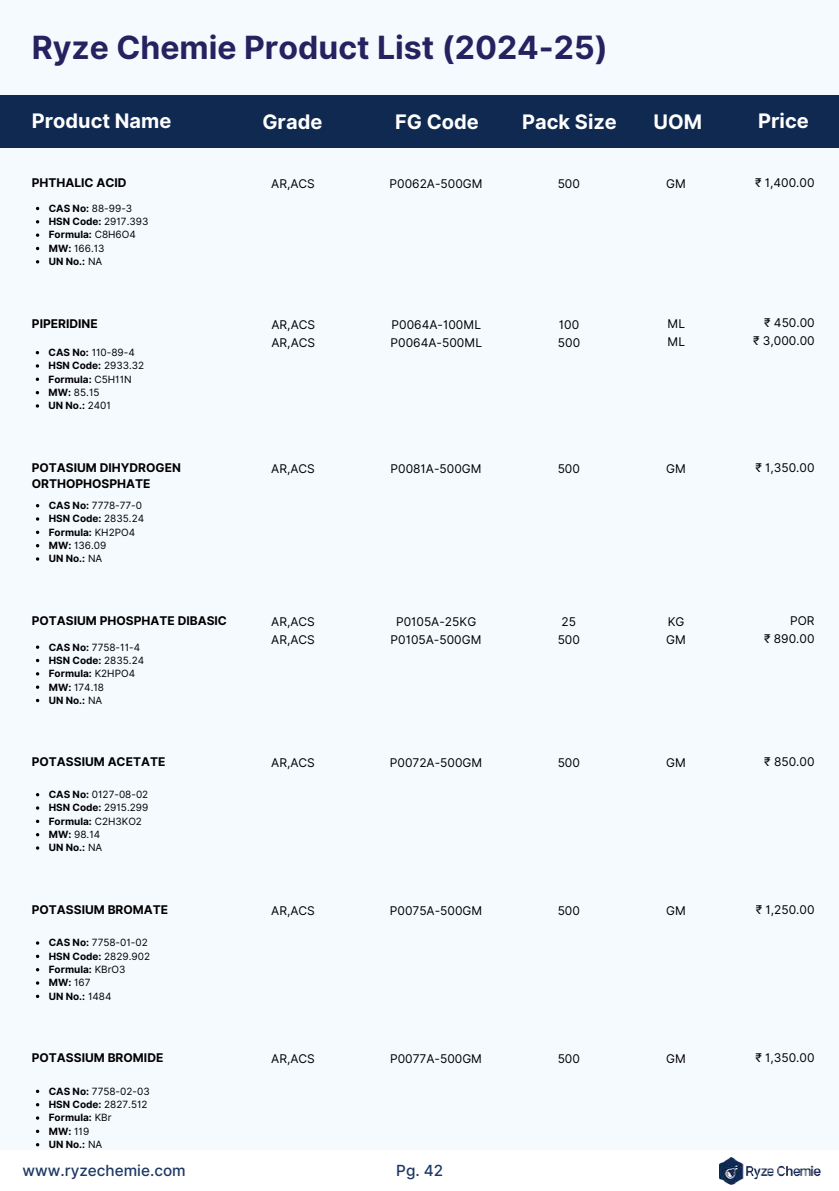
<style>
.page{position:relative;width:839px;height:1191px;background:#fff}
.page>*{position:absolute;margin:0;border:0;box-sizing:border-box;transform-origin:0 0}
.t1{font:700 32px "Inter";color:#262260}
.t2{font:700 20px "Inter";color:#fff}
.t3{font:500 15.4px "Inter";color:#1d3864}
.t4{font:12px/18px "Inter";color:#000}
.t5{font:700 12px/16px "Inter";color:#000}
.t6{font:700 10px/13.4px "Inter";color:#000}
.t7{font:10px/13.4px "Inter";color:#000}
.s1{font-weight:400}
.s2{font-weight:700}
</style>
<div class="page">
<div style="left:0;top:0;width:838px;height:1191px;background:#f5faff"></div>
<div style="left:0;top:1150px;width:838px;height:41px;background:#fff"></div>
<img style="left:719px;top:1157px;width:102px;height:27px">
<div style="left:0;top:95px;width:838px;height:53px;background:#102951"></div>
<svg style="left:36px;top:364px;width:3px;height:4px"></svg>
<svg style="left:36px;top:404px;width:3px;height:4px"></svg>
<svg style="left:36px;top:517px;width:3px;height:4px"></svg>
<svg style="left:36px;top:557px;width:3px;height:4px"></svg>
<svg style="left:36px;top:233px;width:3px;height:4px"></svg>
<svg style="left:36px;top:672px;width:3px;height:4px"></svg>
<svg style="left:36px;top:806px;width:3px;height:4px"></svg>
<svg style="left:36px;top:846px;width:3px;height:4px"></svg>
<svg style="left:36px;top:941px;width:3px;height:4px"></svg>
<svg style="left:36px;top:981px;width:3px;height:4px"></svg>
<svg style="left:36px;top:1116px;width:3px;height:4px"></svg>
<h1 class="t1" style="left:32px;top:29px;width:577px">Ryze Chemie Product List (2024-25)</h1>
<h2 class="t2" style="left:32px;top:109px;width:141px">Product Name</h2>
<h2 class="t2" style="left:262px;top:110px;width:62px">Grade</h2>
<h2 class="t2" style="left:395px;top:110px;width:85px">FG Code</h2>
<h2 class="t2" style="left:522px;top:110px;width:96px">Pack Size</h2>
<h2 class="t2" style="left:653px;top:110px;width:50px">UOM</h2>
<h2 class="t2" style="left:758px;top:109px;width:52px">Price</h2>
<p class="t5" style="left:32px;top:175px;width:96px">PHTHALIC ACID</p>
<p class="t4" style="left:389px;top:175px;width:95px">P0062A-500GM</p>
<p class="t4" style="left:557px;top:175px;width:24px">500</p>
<p class="t4" style="left:666px;top:174px;width:21px">GM</p>
<p class="t6" style="left:49px;top:201px;width:101px">CAS No: <span class="s1">88-99-3<br></span>HSN Code: <span class="s1">2917.393<br></span>Formula: <span class="s1">C8H6O4<br></span>MW: <span class="s1">166.13<br></span>UN No.: <span class="s1">NA</span></p>
<p class="t4" style="left:271px;top:175px;width:45px">AR,ACS</p>
<p class="t4" style="left:755px;top:173px;width:61px">₹ 1,400.00</p>
<p class="t5" style="left:32px;top:315px;width:67px">PIPERIDINE</p>
<p class="t4" style="left:558px;top:315px;width:24px">100<br>500</p>
<p class="t4" style="left:390px;top:315px;width:93px">P0064A-100ML<br>P0064A-500ML</p>
<p class="t4" style="left:667px;top:315px;width:19px">ML<br>ML</p>
<p class="t4" style="left:271px;top:315px;width:45px">AR,ACS<br>AR,ACS</p>
<p class="t6" style="left:49px;top:346px;width:97px">CAS No: <span class="s1">110-89-4<br></span>HSN Code: <span class="s1">2933.32<br></span>Formula: <span class="s1">C5H11N<br></span>MW: <span class="s1">85.15<br></span>UN No.: <span class="s1">2401</span></p>
<p class="t4" style="left:753px;top:314px;width:63px;text-align:right">₹ 450.00<br>₹ 3,000.00</p>
<p class="t5" style="left:32px;top:459px;width:151px">POTASIUM DIHYDROGEN<br>ORTHOPHOSPHATE</p>
<p class="t4" style="left:271px;top:459px;width:45px">AR,ACS</p>
<p class="t4" style="left:390px;top:459px;width:93px">P0081A-500GM</p>
<p class="t4" style="left:557px;top:459px;width:24px">500</p>
<p class="t4" style="left:666px;top:459px;width:21px">GM</p>
<p class="t4" style="left:755px;top:458px;width:61px">₹ 1,350.00</p>
<p class="t6" style="left:49px;top:499px;width:97px">CAS No: <span class="s1">7778-77-0<br></span>HSN Code: <span class="s1">2835.24<br></span>Formula: <span class="s1">KH2PO4<br></span>MW: <span class="s1">136.09<br></span>UN No.: <span class="s1">NA</span></p>
<p class="t5" style="left:32px;top:612px;width:197px">POTASIUM PHOSPHATE DIBASIC</p>
<p class="t4" style="left:557px;top:613px;width:24px;text-align:center">25<br>500</p>
<p class="t4" style="left:390px;top:613px;width:92px;text-align:center">P0105A-25KG<br>P0105A-500GM</p>
<p class="t4" style="left:666px;top:612px;width:21px">KG<br>GM</p>
<p class="t4" style="left:271px;top:613px;width:45px">AR,ACS<br>AR,ACS</p>
<p class="t6" style="left:49px;top:640px;width:97px">CAS No: <span class="s1">7758-11-4<br></span>HSN Code: <span class="s1">2835.24<br></span>Formula: <span class="s1">K2HPO4<br></span>MW: <span class="s1">174.18<br></span>UN No.: <span class="s1">NA</span></p>
<p class="t4" style="left:764px;top:611px;width:52px;text-align:right">POR<br>₹ 890.00</p>
<p class="t5" style="left:32px;top:754px;width:135px">POTASSIUM ACETATE</p>
<p class="t4" style="left:390px;top:754px;width:94px">P0072A-500GM</p>
<p class="t4" style="left:557px;top:754px;width:24px">500</p>
<p class="t4" style="left:666px;top:754px;width:21px">GM</p>
<p class="t7" style="left:49px;top:788px;width:101px"><span class="s2">CAS No:</span> 0127-08-02<br><span class="s2">HSN Code:</span> 2915.299<br><span class="s2">Formula:</span> C2H3KO2<br><span class="s2">MW:</span> 98.14<br><span class="s2">UN No.:</span> NA</p>
<p class="t4" style="left:271px;top:754px;width:45px">AR,ACS</p>
<p class="t4" style="left:764px;top:753px;width:52px">₹ 850.00</p>
<p class="t5" style="left:32px;top:901px;width:138px">POTASSIUM BROMATE</p>
<p class="t4" style="left:390px;top:902px;width:94px">P0075A-500GM</p>
<p class="t4" style="left:557px;top:902px;width:24px">500</p>
<p class="t4" style="left:666px;top:901px;width:21px">GM</p>
<p class="t6" style="left:49px;top:936px;width:103px">CAS No: <span class="s1">7758-01-02<br></span>HSN Code: <span class="s1">2829.902<br></span>Formula: <span class="s1">KBrO3<br></span>MW: <span class="s1">167<br></span>UN No.: <span class="s1">1484</span></p>
<p class="t4" style="left:271px;top:902px;width:45px">AR,ACS</p>
<p class="t4" style="left:755px;top:900px;width:60px">₹ 1,250.00</p>
<p class="t5" style="left:32px;top:1050px;width:133px">POTASSIUM BROMIDE</p>
<p class="t4" style="left:390px;top:1050px;width:94px">P0077A-500GM</p>
<p class="t4" style="left:557px;top:1050px;width:24px">500</p>
<p class="t4" style="left:666px;top:1050px;width:21px">GM</p>
<p class="t6" style="left:49px;top:1084px;width:102px">CAS No: <span class="s1">7758-02-03<br></span>HSN Code: <span class="s1">2827.512<br></span>Formula: <span class="s1">KBr<br></span>MW: <span class="s1">119<br></span>UN No.: <span class="s1">NA</span></p>
<p class="t4" style="left:271px;top:1050px;width:45px">AR,ACS</p>
<p class="t4" style="left:755px;top:1049px;width:61px">₹ 1,350.00</p>
<h3 class="t3" style="left:23px;top:1161px;width:165px">www.ryzechemie.com</h3>
<h3 class="t3" style="left:396px;top:1161px;width:49px">Pg. 42</h3>
</div>
